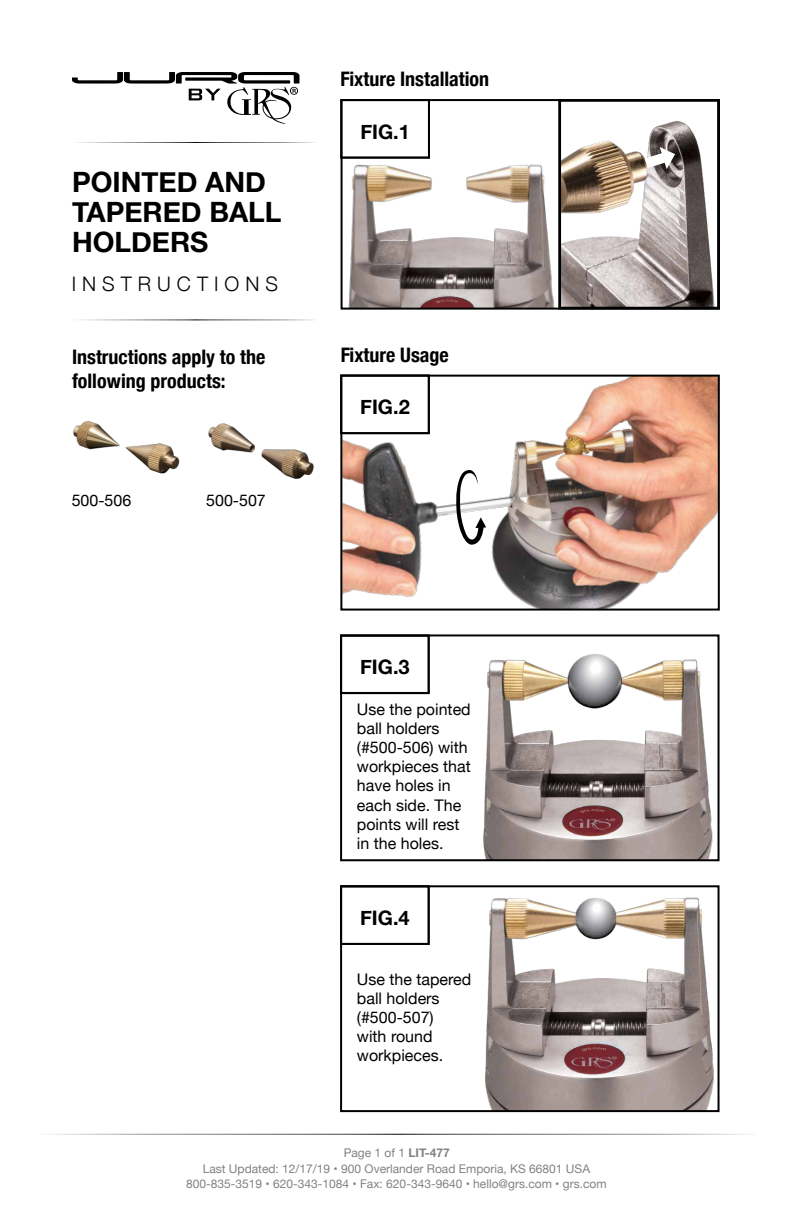
<style>
.page{position:relative;width:792px;height:1224px;background:#fff}
.page>*{position:absolute;margin:0;border:0;box-sizing:border-box;transform-origin:0 0}
.t1{font:700 28px/30px "Helvetica Neue";color:#000}
.t2{font:700 condensed 20px/24px "Helvetica Neue";color:#000}
.t3{font:700 20px "Helvetica Neue";color:#000}
.t4{font:300 20px "Helvetica Neue";letter-spacing:.3em;color:#000}
.t5{font:16px/19.2px "Helvetica Neue";color:#000}
.t6{font:12px/14.4px "Helvetica Neue";color:#808285;text-align:center}
.s1{font-weight:700}
</style>
<div class="page">
<svg style="left:72px;top:72px;width:228px;height:52px"></svg>
<img style="left:73px;top:421px;width:107px;height:53px">
<img style="left:208px;top:423px;width:106px;height:56px">
<img style="left:485px;top:897px;width:229px;height:212px">
<div style="left:341px;top:885px;width:379px;height:227px;border:2px solid #000"></div>
<img style="left:483px;top:654px;width:230px;height:204px">
<div style="left:341px;top:634px;width:379px;height:227px;border:2px solid #000"></div>
<div style="left:341px;top:635px;width:89px;height:59px;border:2px solid #000"></div>
<img style="left:344px;top:378px;width:373px;height:230px">
<div style="left:341px;top:375px;width:379px;height:236px;border:2px solid #000"></div>
<img style="left:348px;top:164px;width:207px;height:143px">
<img style="left:562px;top:120px;width:153px;height:186px">
<div style="left:558px;top:99px;width:162px;height:211px;border:3px solid #000"></div>
<div style="left:341px;top:99px;width:89px;height:60px;border:2px solid #000"></div>
<div style="left:341px;top:376px;width:88px;height:57px;background:#fff"></div>
<div style="left:341px;top:375px;width:89px;height:59px;border:2px solid #000"></div>
<div style="left:341px;top:885px;width:89px;height:60px;border:2px solid #000"></div>
<svg style="left:456px;top:470px;width:30px;height:75px"></svg>
<svg style="left:634px;top:144px;width:45px;height:32px"></svg>
<p class="t2" style="left:341px;top:66px;width:150px">Fixture Installation</p>
<h1 class="t1" style="left:72px;top:168px;width:211px">POINTED AND<br>TAPERED BALL<br>HOLDERS</h1>
<p class="t4" style="left:72px;top:268px;width:208px">INSTRUCTIONS</p>
<p class="t2" style="left:72px;top:343px;width:195px">Instructions apply to the following products:</p>
<p class="t5" style="left:72px;top:492px;width:61px">500-506</p>
<p class="t5" style="left:206px;top:492px;width:61px">500-507</p>
<p class="t3" style="left:360px;top:116px;width:51px">FIG.1</p>
<p class="t2" style="left:341px;top:341px;width:110px">Fixture Usage</p>
<p class="t3" style="left:360px;top:391px;width:51px">FIG.2</p>
<p class="t3" style="left:360px;top:651px;width:51px">FIG.3</p>
<p class="t5" style="left:357px;top:700px;width:115px">Use the pointed ball holders (#500-506) with workpieces that have holes in each side. The points will rest in the holes.</p>
<p class="t3" style="left:360px;top:902px;width:51px">FIG.4</p>
<p class="t5" style="left:357px;top:970px;width:116px">Use the tapered ball holders (#500-507)<br>with round workpieces.</p>
<p class="t6" style="left:344px;top:1147px;width:108px">Page 1 of 1 <span class="s1">LIT-477</span></p>
<p class="t6" style="left:186px;top:1163px;width:422px">Last Updated: 12/17/19 • 900 Overlander Road Emporia, KS 66801 USA<br>800-835-3519 • 620-343-1084 • Fax: 620-343-9640 • hello@grs.com • grs.com</p>
</div>
